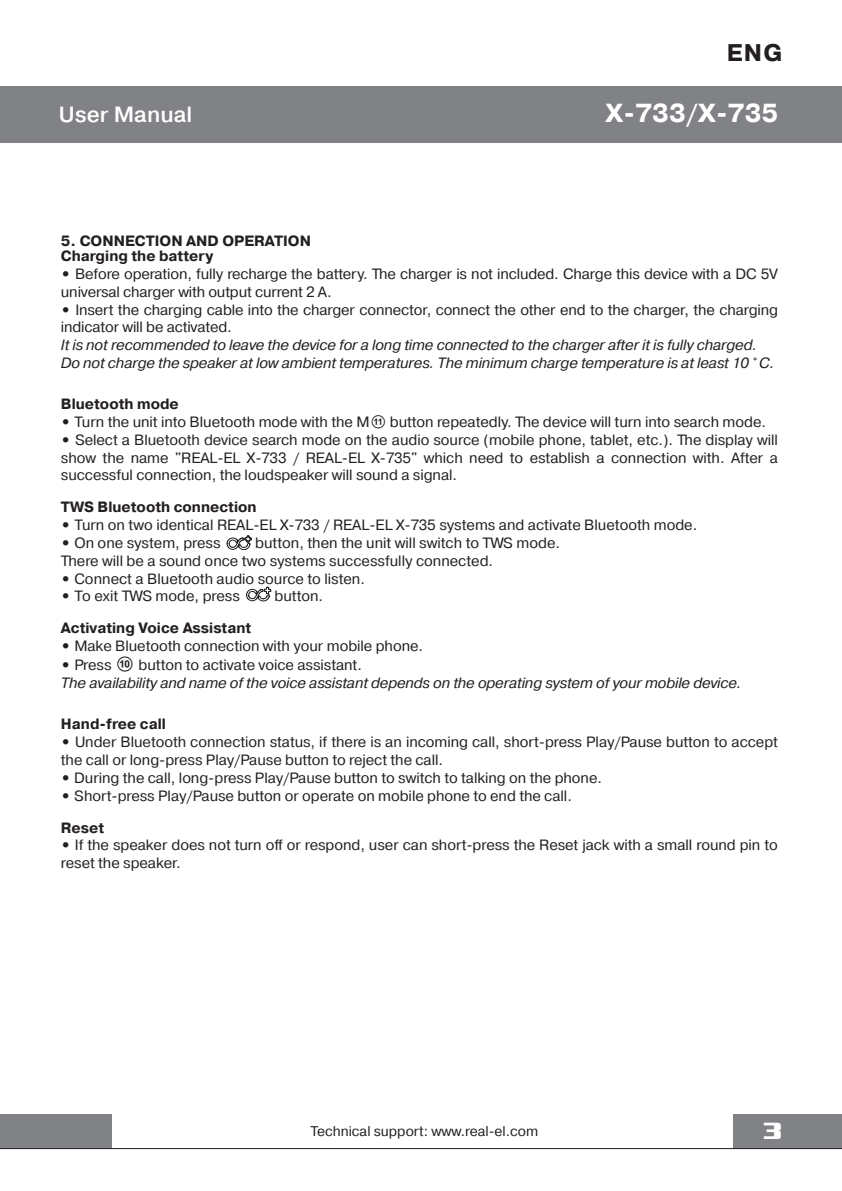
<style>
.page{position:relative;width:842px;height:1191px;background:#fff}
.page>*{position:absolute;margin:0;border:0;box-sizing:border-box;transform-origin:0 0}
.t1{font:700 26px "Pragmatica";color:#fff}
.t2{font:700 24px "Pragmatica";color:#231f20}
.t3{font:700 23.2px "Enter Sansman";color:#fff;scale:1.19 1}
.t4{font:500 22px "Pragmatica";color:#fff}
.t5{font:14.8px/17.8px "Pragmatica";letter-spacing:-.005em;color:#231f20}
.t6{font:italic 14.8px/17.8px "Pragmatica";letter-spacing:-.01em;color:#231f20}
.t7{font:700 14.8px/14.8px "Pragmatica";color:#231f20}
.t8{font:14px "Pragmatica";color:#231f20}
.s1{font-weight:700}
.s2{font-family:"SVEN"}
.s3{font-weight:700;font-style:normal}
.s4{font-style:normal}
.s5{font-family:"SVEN";font-style:normal;font-size:17px}
</style>
<div class="page">
<div style="left:733px;top:1113px;width:109px;height:35px;background:#808285"></div>
<div style="left:0;top:1113px;width:112px;height:35px;background:#808285"></div>
<hr style="left:0;top:1148px;width:842px;height:1px;background:#231f20">
<div style="left:0;top:86px;width:842px;height:57px;background:#808285"></div>
<svg style="left:226px;top:535px;width:26px;height:16px"></svg>
<svg style="left:246px;top:586px;width:26px;height:16px"></svg>
<h3 class="t4" style="left:59px;top:101px;width:135px">User Manual</h3>
<h2 class="t2" style="left:727px;top:37px;width:57px">ENG</h2>
<h1 class="t1" style="left:605px;top:96px;width:175px">X-733/X-735</h1>
<p class="t7" style="left:61px;top:234px;width:252px">5. CONNECTION AND OPERATION<br>Charging the battery</p>
<p class="t5" style="left:61px;top:265px;width:719px"><span class="s1">•</span> Before operation, fully recharge the battery. The charger is not included. Charge this device with a DC 5V universal charger with output current 2 А.</p>
<p class="t5" style="left:61px;top:301px;width:719px"><span class="s1">•</span> Insert the charging cable into the charger connector, connect the other end to the charger, the charging indicator will be activated.</p>
<p class="t6" style="left:61px;top:336px;width:715px">It is not recommended to leave the device for a long time connected to the charger after it is fully charged.<br>Do not charge the speaker at low ambient temperatures. The minimum charge temperature is at least 10 ° C.</p>
<p class="t7" style="left:61px;top:397px;width:119px">Bluetooth mode</p>
<p class="t5" style="left:61px;top:413px;width:706px"><span class="s1">•</span> Turn the unit into Bluetooth mode with the M<span class="s2">k</span> button repeatedly. The device will turn into search mode.</p>
<p class="t5" style="left:61px;top:431px;width:718px;text-align:justify"><span class="s1">•</span> Select a Bluetooth device search mode on the audio source (mobile phone, tablet, etc.). The display will show the name "REAL-EL X-733 / REAL-EL X-735" which need to establish a connection with. After a successful connection, the loudspeaker will sound a signal.</p>
<p class="t7" style="left:61px;top:500px;width:197px">TWS Bluetooth connection</p>
<p class="t5" style="left:61px;top:516px;width:638px"><span class="s1">•</span> Turn on two identical REAL-EL X-733 / REAL-EL X-735 systems and activate Bluetooth mode.</p>
<p class="t5" style="left:61px;top:534px;width:161px"><span class="s1">•</span> On one system, press</p>
<p class="t5" style="left:61px;top:534px;width:501px;text-indent:194px">button, then the unit will switch to TWS mode.<br>There will be a sound once two systems successfully connected.</p>
<p class="t5" style="left:61px;top:570px;width:306px"><span class="s1">•</span> Connect a Bluetooth audio source to listen.</p>
<p class="t5" style="left:61px;top:587px;width:180px"><span class="s1">•</span> To exit TWS mode, press</p>
<p class="t5" style="left:275px;top:587px;width:50px">button.</p>
<p class="t7" style="left:61px;top:621px;width:192px">Activating Voice Assistant</p>
<p class="t5" style="left:61px;top:637px;width:364px"><span class="s1">•</span> Make Bluetooth connection with your mobile phone.</p>
<p class="t6" style="left:61px;top:657px;width:682px"><span class="s3">•</span> <span class="s4">Press</span> <span class="s5">j</span> <span class="s4">button to activate voice assistant.<br></span>The availability and name of the voice assistant depends on the operating system of your mobile device.</p>
<p class="t7" style="left:61px;top:717px;width:106px">Hand-free call</p>
<p class="t5" style="left:61px;top:733px;width:718px"><span class="s1">•</span> Under Bluetooth connection status, if there is an incoming call, short-press Play/Pause button to accept the call or long-press Play/Pause button to reject the call.</p>
<p class="t5" style="left:61px;top:769px;width:543px"><span class="s1">•</span> During the call, long-press Play/Pause button to switch to talking on the phone.</p>
<p class="t5" style="left:61px;top:780px;width:512px;line-height:31.8px"><span class="s1">•</span> Short-press Play/Pause button or operate on mobile phone to end the call.<br><span class="s1">Reset</span></p>
<p class="t5" style="left:61px;top:836px;width:718px"><span class="s1">•</span> If the speaker does not turn off or respond, user can short-press the Reset jack with a small round pin to reset the speaker.</p>
<p class="t8" style="left:311px;top:1122px;width:229px">Technical support: www.real-el.com</p>
<h3 class="t3" style="left:761px;top:1118px;width:19px">3</h3>
</div>
